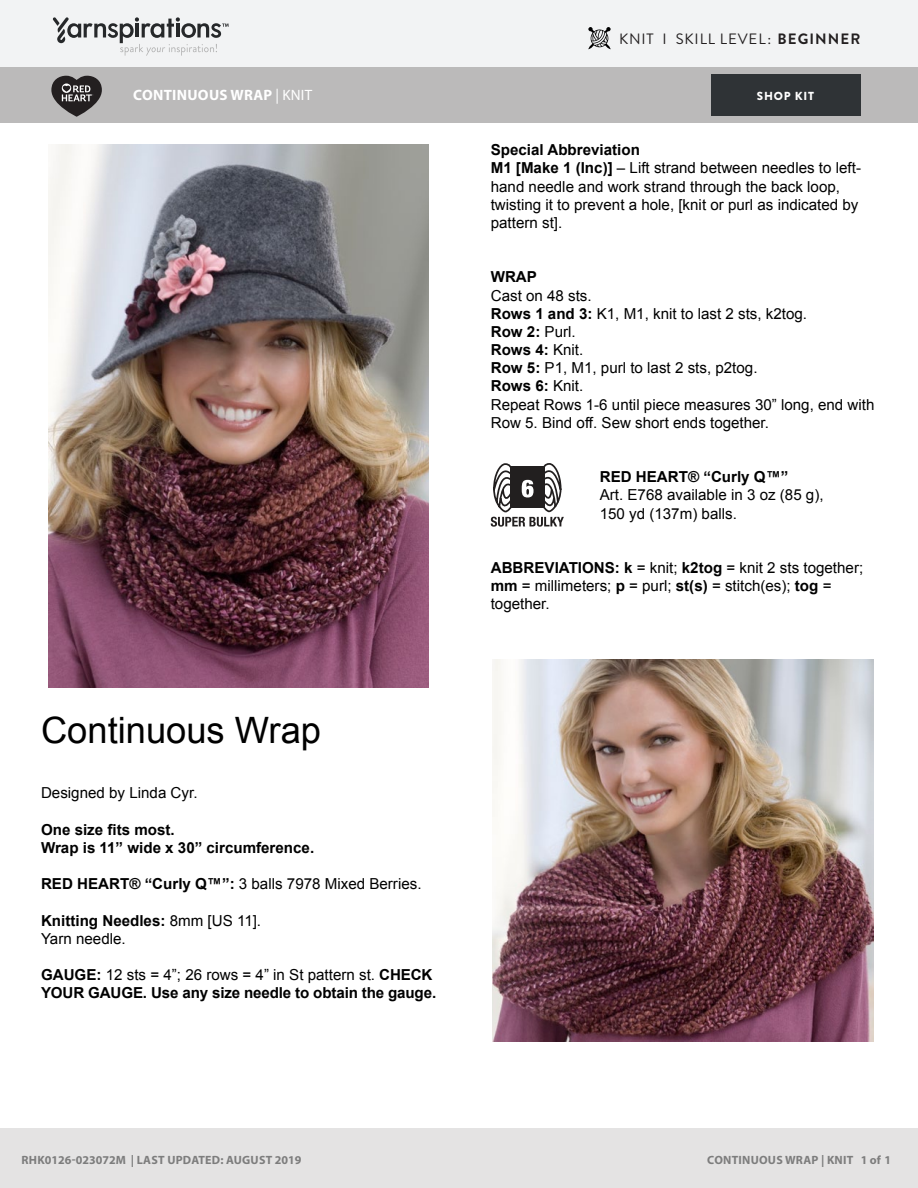
<style>
.page{position:relative;width:918px;height:1188px;background:#fff}
.page>*{position:absolute;margin:0;border:0;box-sizing:border-box;transform-origin:0 0}
.t1{font:36.3px "Arial";color:#000}
.t2{font:15.15px/18.1px "Arial";color:#000}
.t3{font:700 15.15px/18.1px "Arial";letter-spacing:-.01em;color:#000}
.Skill_Level{font:15px "Brandon Grotesque";letter-spacing:.055em;color:#231f20}
.Pattern_Title{font:700 15px "Myriad Pro";letter-spacing:.02em;color:#fff}
.t4{font:12.45px "Helvetica";color:#000}
.t5{font:700 12px "Myriad Pro";letter-spacing:.02em;color:#7d7d7d}
.t6{font:900 11.7px "Brandon Grotesque";letter-spacing:.065em;color:#fff}
.s1{font-weight:700}
.s2{font-weight:400}
</style>
<div class="page">
<div style="left:0;top:0;width:918px;height:68px;background:#f2f3f4"></div>
<div style="left:0;top:68px;width:918px;height:55px;background:#bbbaba"></div>
<svg style="left:53px;top:17px;width:176px;height:39px"></svg>
<div style="left:711px;top:74px;width:150px;height:42px;background:#2f3336"></div>
<svg style="left:51px;top:76px;width:51px;height:41px"></svg>
<div style="left:0;top:1128px;width:918px;height:60px;background:#e4e3e3"></div>
<img style="left:49px;top:144px;width:380px;height:544px">
<svg style="left:491px;top:463px;width:73px;height:64px"></svg>
<img style="left:492px;top:660px;width:382px;height:381px">
<svg style="left:588px;top:27px;width:23px;height:22px"></svg>
<p class="Skill_Level" style="left:619px;top:29px;width:243px">KNIT I SKILL LEVEL: <span class="s1">BEGINNER</span></p>
<p class="Pattern_Title" style="left:133px;top:85px;width:181px">CONTINUOUS WRAP <span class="s2">| KNIT</span></p>
<p class="t6" style="left:757px;top:88px;width:59px">SHOP KIT</p>
<p class="t2" style="left:491px;top:141px;width:372px"><span class="s1">Special Abbreviation<br>M1 [Make 1 (Inc)]</span> – Lift strand between needles to left&shy;hand needle and work strand through the back loop, twisting it to prevent a hole, [knit or purl as indicated by pattern st].</p>
<p class="t2" style="left:491px;top:268px;width:385px"><span class="s1">WRAP<br></span>Cast on 48 sts.<br><span class="s1">Rows 1 and 3:</span> K1, M1, knit to last 2 sts, k2tog.<br><span class="s1">Row 2:</span> Purl.<br><span class="s1">Rows 4:</span> Knit.<br><span class="s1">Row 5:</span> P1, M1, purl to last 2 sts, p2tog.<br><span class="s1">Rows 6:</span> Knit.<br>Repeat Rows 1-6 until piece measures 30” long, end with<br>Row 5. Bind off. Sew short ends together.</p>
<p class="t2" style="left:600px;top:468px;width:225px"><span class="s1">RED HEART® “Curly Q™”<br></span>Art. E768 available in 3 oz (85 g),<br>150 yd (137m) balls.</p>
<p class="t1" style="left:41px;top:710px;width:282px">Continuous Wrap</p>
<p class="t2" style="left:41px;top:784px;width:158px">Designed by Linda Cyr.</p>
<p class="t3" style="left:41px;top:820px;width:275px">One size fits most.<br>Wrap is 11” wide x 30” circumference.</p>
<p class="t2" style="left:41px;top:875px;width:382px"><span class="s1">RED HEART® “Curly Q™”:</span> 3 balls 7978 Mixed Berries.</p>
<p class="t2" style="left:41px;top:911px;width:222px"><span class="s1">Knitting Needles:</span> 8mm [US 11].<br>Yarn needle.</p>
<p class="t3" style="left:41px;top:966px;width:397px">GAUGE: <span class="s2">12 sts = 4”; 26 rows = 4” in St pattern st.</span> CHECK<br>YOUR GAUGE. Use any size needle to obtain the gauge.</p>
<p class="t2" style="left:491px;top:559px;width:374px"><span class="s1">AbbREvIATIONS: k</span> = knit; <span class="s1">k2tog</span> = knit 2 sts together; <span class="s1">mm</span> = millimeters; <span class="s1">p</span> = purl; <span class="s1">st(s)</span> = stitch(es); <span class="s1">tog</span> = together.</p>
<p class="t5" style="left:22px;top:1152px;width:281px">RHK0126-023072M | LAST UPDATED: AUGUST 2019</p>
<p class="t5" style="left:707px;top:1152px;width:185px">CONTINUOUS WRAP | KNIT 1 of 1</p>
<p class="t4" style="left:131px;top:1151px;width:152px">Greenville, SC 29612-0229</p>
</div>
